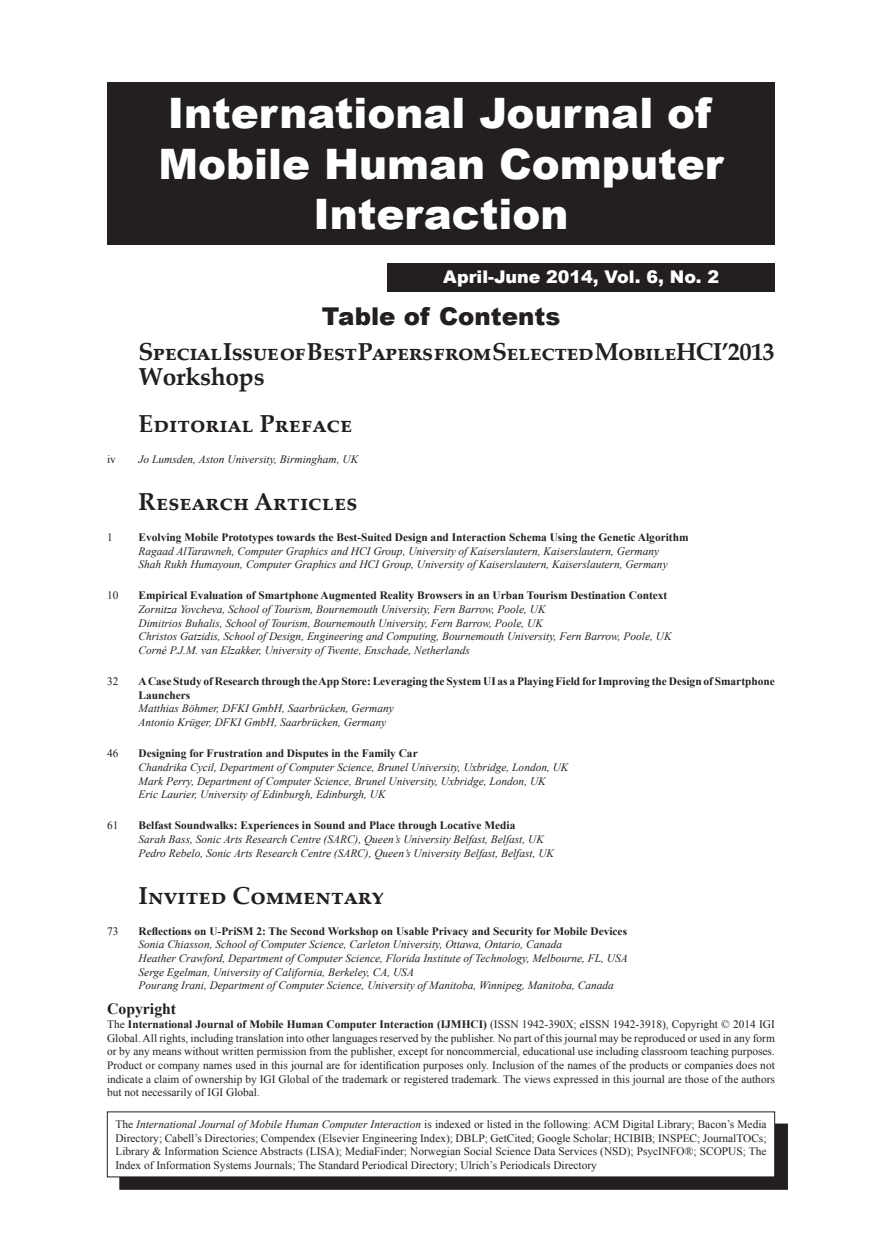
<style>
.page{position:relative;width:882px;height:1260px;background:#fff}
.page>*{position:absolute;margin:0;border:0;box-sizing:border-box;transform-origin:0 0}
.t1{font:900 42px/50.4px "Arial";color:#fff;text-align:center}
.t2{font:700 24.5px/24.5px "Palatino Linotype";letter-spacing:-.01em;color:#231f20}
.t3{font:900 24.5px "Arial";color:#231f20}
.t4{font:900 17.5px "Arial";color:#fff}
.t5{font:700 15.75px "Times New Roman";color:#231f20}
.t6{font:italic 11.38px/13.7px "Times New Roman";color:#231f20}
.t7{font:11.38px/13.7px "Times New Roman";color:#231f20;text-align:justify}
.t8{font:700 11.38px/13.7px "Times New Roman";color:#231f20}
.s1{font-weight:700}
.s2{font-style:italic}
</style>
<div class="page">
<img style="left:119px;top:1124px;width:668px;height:66px">
<div style="left:107px;top:1112px;width:668px;height:65px;background:#fff"></div>
<div style="left:387px;top:263px;width:388px;height:28px;background:#231f20"></div>
<div style="left:107px;top:83px;width:668px;height:162px;background:#231f20"></div>
<h1 class="t1" style="left:159px;top:87px;width:566px">International Journal of<br>Mobile Human Computer<br>Interaction</h1>
<h3 class="t4" style="left:443px;top:264px;width:277px">April-June 2014, Vol. 6, No. 2</h3>
<h2 class="t3" style="left:322px;top:299px;width:240px">Table of Contents</h2>
<h2 class="t2" style="left:139px;top:339px;width:638px">SPECIAL ISSUE OF BEST PAPERS FROM SELECTED MOBILEHCI’2013<br>Workshops</h2>
<h2 class="t2" style="left:139px;top:410px;width:215px">EDITORIAL PREFACE</h2>
<p class="t7" style="left:107px;top:452px;width:10px">iv</p>
<p class="t6" style="left:139px;top:452px;width:221px">Jo Lumsden, Aston University, Birmingham, UK</p>
<h2 class="t2" style="left:139px;top:488px;width:220px">RESEARCH ARTICLES</h2>
<p class="t7" style="left:107px;top:530px;width:7px">1</p>
<p class="t8" style="left:139px;top:530px;width:551px">Evolving Mobile Prototypes towards the Best-Suited Design and Interaction Schema Using the Genetic Algorithm</p>
<p class="t6" style="left:139px;top:544px;width:531px">Ragaad AlTarawneh, Computer Graphics and HCI Group, University of Kaiserslautern, Kaiserslautern, Germany<br>Shah Rukh Humayoun, Computer Graphics and HCI Group, University of Kaiserslautern, Kaiserslautern, Germany</p>
<p class="t7" style="left:107px;top:589px;width:13px">10</p>
<p class="t8" style="left:139px;top:588px;width:530px">Empirical Evaluation of Smartphone Augmented Reality Browsers in an Urban Tourism Destination Context</p>
<p class="t6" style="left:139px;top:602px;width:535px">Zornitza Yovcheva, School of Tourism, Bournemouth University, Fern Barrow, Poole, UK<br>Dimitrios Buhalis, School of Tourism, Bournemouth University, Fern Barrow, Poole, UK<br>Christos Gatzidis, School of Design, Engineering and Computing, Bournemouth University, Fern Barrow, Poole, UK Corné P.J.M. van Elzakker, University of Twente, Enschade, Netherlands</p>
<p class="t7" style="left:107px;top:674px;width:13px">32</p>
<p class="t8" style="left:139px;top:674px;width:638px">A Case Study of Research through the App Store: Leveraging the System UI as a Playing Field for Improving the Design of Smartphone<br>Launchers</p>
<p class="t6" style="left:139px;top:702px;width:257px">Matthias Böhmer, DFKI GmbH, Saarbrücken, Germany<br>Antonio Krüger, DFKI GmbH, Saarbrücken, Germany</p>
<p class="t7" style="left:107px;top:746px;width:13px">46</p>
<p class="t8" style="left:139px;top:746px;width:281px">Designing for Frustration and Disputes in the Family Car</p>
<p class="t6" style="left:139px;top:760px;width:431px">Chandrika Cycil, Department of Computer Science, Brunel University, Uxbridge, London, UK<br>Mark Perry, Department of Computer Science, Brunel University, Uxbridge, London, UK<br>Eric Laurier, University of Edinburgh, Edinburgh, UK</p>
<p class="t7" style="left:107px;top:819px;width:13px">61</p>
<p class="t8" style="left:139px;top:818px;width:378px">Belfast Soundwalks: Experiences in Sound and Place through Locative Media</p>
<p class="t6" style="left:139px;top:832px;width:417px">Sarah Bass, Sonic Arts Research Centre (SARC), Queen’s University Belfast, Belfast, UK<br>Pedro Rebelo, Sonic Arts Research Centre (SARC), Queen’s University Belfast, Belfast, UK</p>
<h2 class="t2" style="left:139px;top:882px;width:246px">INVITED COMMENTARY</h2>
<p class="t7" style="left:107px;top:924px;width:13px">73</p>
<p class="t8" style="left:139px;top:924px;width:490px">Reflections on U-PriSM 2: The Second Workshop on Usable Privacy and Security for Mobile Devices</p>
<p class="t6" style="left:139px;top:937px;width:491px">Sonia Chiasson, School of Computer Science, Carleton University, Ottawa, Ontario, Canada<br>Heather Crawford, Department of Computer Science, Florida Institute of Technology, Melbourne, FL, USA Serge Egelman, University of California, Berkeley, CA, USA<br>Pourang Irani, Department of Computer Science, University of Manitoba, Winnipeg, Manitoba, Canada</p>
<h3 class="t5" style="left:107px;top:998px;width:71px">Copyright</h3>
<p class="t7" style="left:107px;top:1017px;width:669px">The <span class="s1">International Journal of Mobile Human Computer Interaction (IJMHCI)</span> (ISSN 1942-390X; eISSN 1942-3918), Copyright © 2014 IGI Global. All rights, including translation into other languages reserved by the publisher. No part of this journal may be reproduced or used in any form or by any means without written permission from the publisher, except for noncommercial, educational use including classroom teaching purposes.<br>Product or company names used in this journal are for identification purposes only. Inclusion of the names of the products or companies does not indicate a claim of ownership by IGI Global of the trademark or registered trademark. The views expressed in this journal are those of the authors but not necessarily of IGI Global.</p>
<p class="t7" style="left:115px;top:1117px;width:653px">The <span class="s2">International Journal of Mobile Human Computer Interaction</span> is indexed or listed in the following: ACM Digital Library; Bacon’s Media Directory; Cabell’s Directories; Compendex (Elsevier Engineering Index); DBLP; GetCited; Google Scholar; HCIBIB; INSPEC; JournalTOCs; Library &amp; Information Science Abstracts (LISA); MediaFinder; Norwegian Social Science Data Services (NSD); PsycINFO®; SCOPUS; The Index of Information Systems Journals; The Standard Periodical Directory; Ulrich’s Periodicals Directory</p>
</div>
